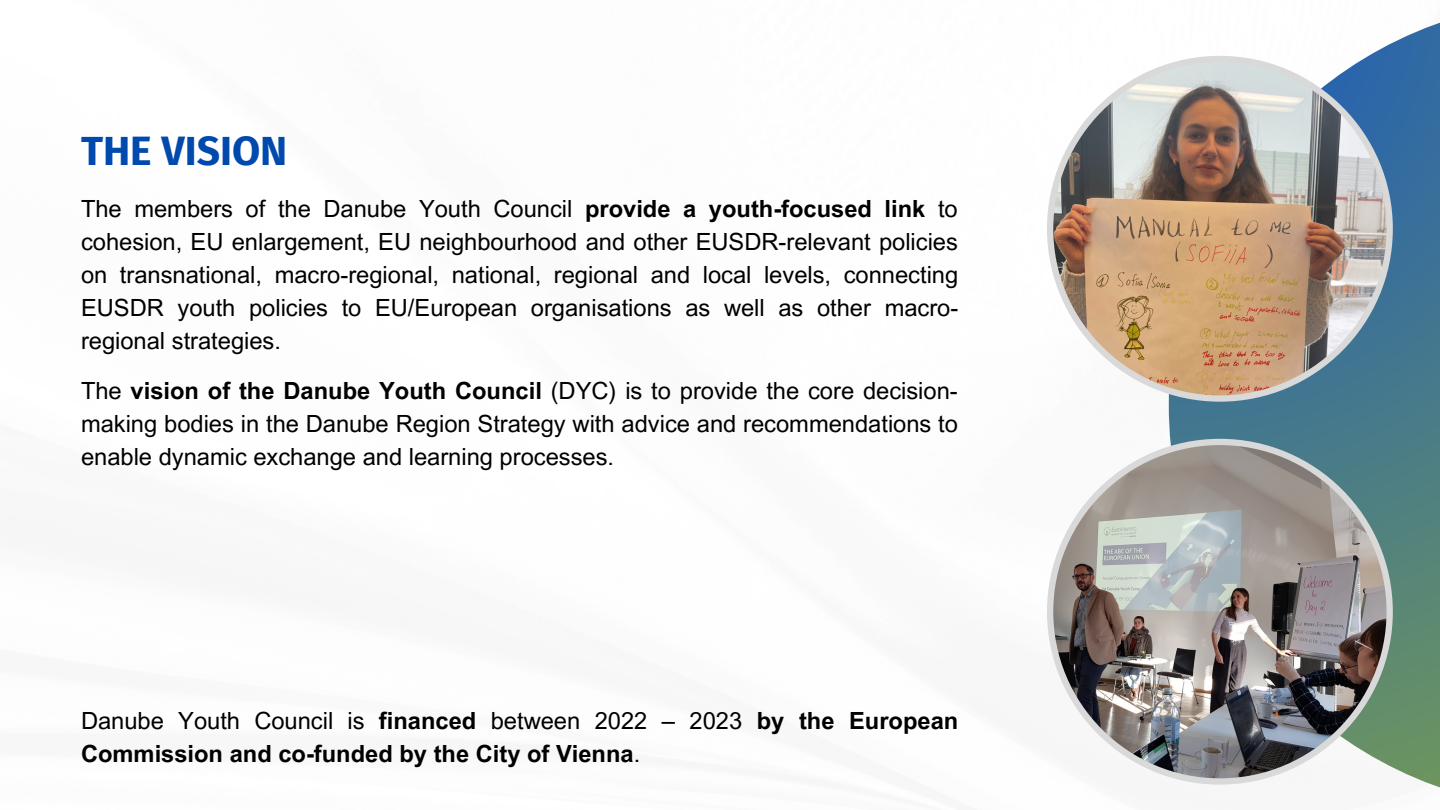
<style>
.page{position:relative;width:1440px;height:810px;background:#fff}
.page>*{position:absolute;margin:0;border:0;box-sizing:border-box;transform-origin:0 0}
.t1{font:700 40.9px "Fira Sans";color:#004aad}
.t2{font:23.7px/33px "Arial MT Pro";color:#000;text-align:justify}
.t3{font:700 23.7px/33px "Arial MT Pro";color:#000}
.s1{font-weight:700}
.s2{font-weight:400}
</style>
<div class="page">
<svg style="left:1169px;top:22px;width:271px;height:766px"></svg>
<img style="left:1047px;top:56px;width:346px;height:346px">
<img style="left:1047px;top:439px;width:346px;height:346px">
<h1 class="t1" style="left:81px;top:127px;width:208px">THE VISION</h1>
<p class="t2" style="left:81px;top:196px;width:879px">The members of the Danube Youth Council <span class="s1">provide a youth-focused link</span> to cohesion, EU enlargement, EU neighbourhood and other EUSDR-relevant policies on transnational, macro-regional, national, regional and local levels, connecting EUSDR youth policies to EU/European organisations as well as other macro&shy;regional strategies.</p>
<p class="t2" style="left:81px;top:378px;width:879px">The <span class="s1">vision of the Danube Youth Council</span> (DYC) is to provide the core decision&shy;making bodies in the Danube Region Strategy with advice and recommendations to enable dynamic exchange and learning processes.</p>
<p class="t3" style="left:81px;top:708px;width:879px"><span class="s2">Danube Youth Council is</span> financed <span class="s2">between 2022 – 2023</span> by the European<br>Commission and co-funded by the City of Vienna<span class="s2">.</span></p>
</div>
